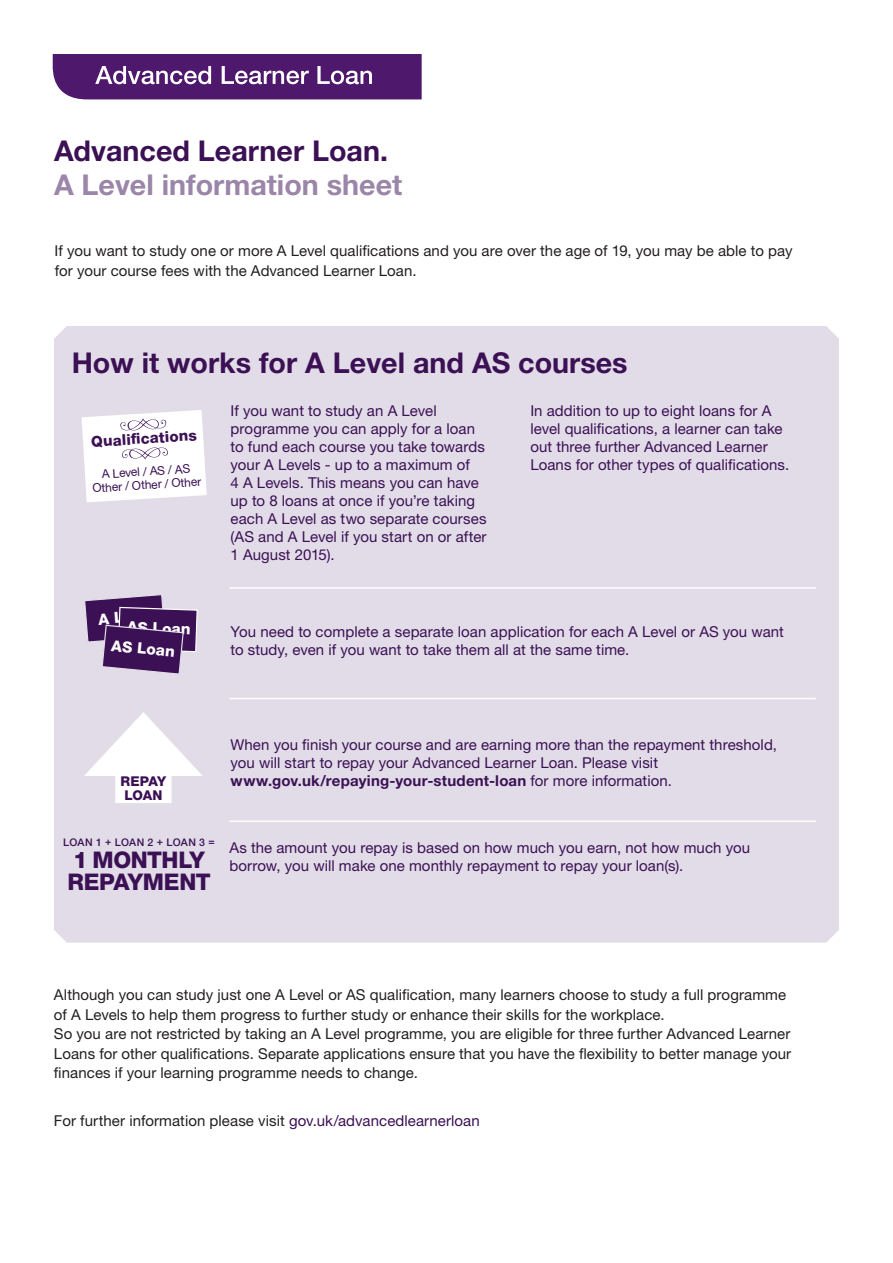
<style>
.page{position:relative;width:893px;height:1263px;background:#fff}
.page>*{position:absolute;margin:0;border:0;box-sizing:border-box;transform-origin:0 0}
.t1{font:700 28.65px/34.3px "Helvetica Neue LT Std";color:#9b85a8}
.t2{font:700 28.65px "Helvetica Neue LT Std";color:#3b1054}
.t3{font:800 22.95px/21.8px "Helvetica Neue LT Std";letter-spacing:-.015em;color:#3b1054}
.t4{font:800 15.3px "Helvetica Neue LT Std";color:#fff}
.t5{font:15px/18px "Helvetica Neue LT Std";letter-spacing:.005em;color:#3b1054}
.t6{font:15px/19.5px "Helvetica Neue LT Std";letter-spacing:.005em;color:#231f20}
.t7{font:800 15px "Helvetica Neue LT Std";color:#3b1054}
.t8{font:800 13.5px/13.2px "Helvetica Neue LT Std";letter-spacing:-.01em;color:#3b1054}
.t9{font:12px/13.5px "Helvetica Neue LT Std";color:#3b1054;text-align:center}
.t10{font:500 10.5px "Helvetica Neue LT Std";letter-spacing:.02em;color:#3b1054}
.s1{color:#3b1054}
.s2{font-weight:700}
</style>
<div class="page">
<div style="left:54px;top:326px;width:785px;height:617px;background:#e1dce7"></div>
<div style="left:115px;top:758px;width:56px;height:45px;background:#fff"></div>
<hr style="left:229px;top:698px;width:587px;height:1px;background:#fff">
<hr style="left:229px;top:820px;width:587px;height:2px;background:#fff">
<hr style="left:229px;top:587px;width:587px;height:2px;background:#fff">
<svg style="left:52px;top:54px;width:370px;height:45px;background:#62337c"></svg>
<svg style="left:82px;top:410px;width:125px;height:92px"></svg>
<svg style="left:83px;top:593px;width:115px;height:82px;background:#705283"></svg>
<svg style="left:84px;top:712px;width:119px;height:64px"></svg>
<h1 class="t1" style="left:54px;top:133px;width:350px"><span class="s1">Advanced Learner Loan.<br></span>A Level information sheet</h1>
<p class="t6" style="left:55px;top:241px;width:739px">If you want to study one or more A Level qualifications and you are over the age of 19, you may be able to pay for your course fees with the Advanced Learner Loan.</p>
<h2 class="t2" style="left:72px;top:345px;width:557px">How it works for A Level and AS courses</h2>
<p class="t7" style="left:91px;top:433px;width:107px;rotate:-4deg">Qualifi cations</p>
<p class="t9" style="left:91px;top:468px;width:110px;rotate:-4deg">A Level / AS / AS<br>Other / Other / Other</p>
<p class="t4" style="left:98px;top:610px;width:55px;rotate:-4deg">A Loan</p>
<p class="t4" style="left:127px;top:618px;width:65px;rotate:2deg">AS Loan</p>
<p class="t4" style="left:112px;top:637px;width:65px;rotate:5deg">AS Loan</p>
<p class="t5" style="left:231px;top:402px;width:258px">If you want to study an A Level programme you can apply for a loan to fund each course you take towards your A Levels - up to a maximum of<br>4 A Levels. This means you can have up to 8 loans at once if you’re taking each A Level as two separate courses (AS and A Level if you start on or after<br>1 August 2015).</p>
<p class="t5" style="left:530px;top:402px;width:260px">In addition to up to eight loans for A level qualifications, a learner can take out three further Advanced Learner Loans for other types of qualifications.</p>
<p class="t5" style="left:231px;top:622px;width:555px">You need to complete a separate loan application for each A Level or AS you want to study, even if you want to take them all at the same time.</p>
<p class="t8" style="left:120px;top:775px;width:47px">REPAY<br>LOAN</p>
<p class="t5" style="left:231px;top:736px;width:548px">When you finish your course and are earning more than the repayment threshold, you will start to repay your Advanced Learner Loan. Please visit <span class="s2">www.gov.uk/repaying-your-student-loan</span> for more information.</p>
<p class="t10" style="left:63px;top:836px;width:153px">LOAN 1 + LOAN 2 + LOAN 3 =</p>
<p class="t3" style="left:67px;top:849px;width:145px">1 MONTHLY<br>REPAYMENT</p>
<p class="t5" style="left:229px;top:839px;width:522px">As the amount you repay is based on how much you earn, not how much you borrow, you will make one monthly repayment to repay your loan(s).</p>
<p class="t6" style="left:54px;top:985px;width:739px">Although you can study just one A Level or AS qualification, many learners choose to study a full programme of A Levels to help them progress to further study or enhance their skills for the workplace.<br>So you are not restricted by taking an A Level programme, you are eligible for three further Advanced Learner Loans for other qualifications. Separate applications ensure that you have the flexibility to better manage your finances if your learning programme needs to change.</p>
<p class="t6" style="left:54px;top:1110px;width:427px">For further information please visit <span class="s1">gov.uk/advancedlearnerloan</span></p>
</div>
